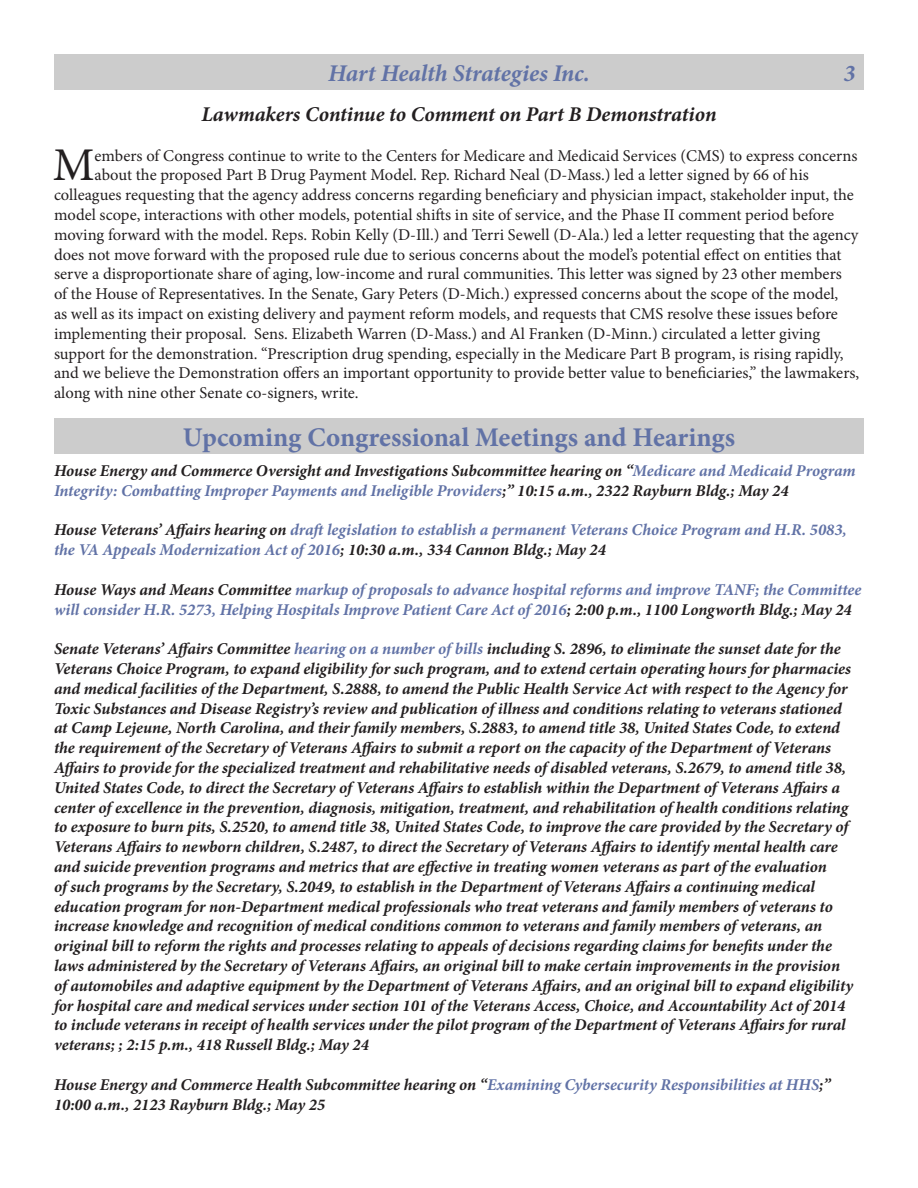
<style>
.page{position:relative;width:918px;height:1188px;background:#fff}
.page>*{position:absolute;margin:0;border:0;box-sizing:border-box;transform-origin:0 0}
.Paragraph_Style_1{font:46.95px "Minion Pro";color:#231f20}
.t1{font:700 27px "Minion Pro";color:#6172a6}
.t2{font:italic 700 24px "Minion Pro";letter-spacing:-.005em;color:#6172a6}
.t3{font:italic 700 21px "Minion Pro";letter-spacing:-.005em;color:#231f20}
.Paragraph_Style_1-2{font:italic 700 16.5px/19.8px "Minion Pro";letter-spacing:-.005em;color:#231f20}
.Paragraph_Style_1-3{font:16.5px "Minion Pro";color:#231f20}
.Paragraph_Style_1-4{font:italic 700 16.5px/19.8px "Minion Pro";letter-spacing:-.005em;color:#6172a6}
.s1{color:#6172a6}
.s2{color:#231f20}
</style>
<div class="page">
<div style="left:54px;top:54px;width:810px;height:36px;background:#ccc"></div>
<div style="left:54px;top:418px;width:810px;height:36px;background:#ccc"></div>
<p class="t2" style="left:328px;top:56px;width:263px">Hart Health Strategies Inc.</p>
<p class="t2" style="left:844px;top:56px;width:13px">3</p>
<p class="t3" style="left:201px;top:99px;width:517px">Lawmakers Continue to Comment on Part B Demonstration</p>
<p class="Paragraph_Style_1" style="left:53px;top:134px;width:43px">M</p>
<p class="Paragraph_Style_1-3" style="left:95px;top:144px;width:764px">embers of Congress continue to write to the Centers for Medicare and Medicaid Services (CMS) to express concerns</p>
<p class="Paragraph_Style_1-3" style="left:95px;top:164px;width:716px">about the proposed Part B Drug Payment Model. Rep. Richard Neal (D-Mass.) led a letter signed by 66 of his</p>
<p class="Paragraph_Style_1-3" style="left:54px;top:184px;width:801px">colleagues requesting that the agency address concerns regarding beneficiary and physician impact, stakeholder input, the</p>
<p class="Paragraph_Style_1-3" style="left:54px;top:204px;width:782px">model scope, interactions with other models, potential shifts in site of service, and the Phase II comment period before</p>
<p class="Paragraph_Style_1-3" style="left:54px;top:224px;width:806px">moving forward with the model. Reps. Robin Kelly (D-Ill.) and Terri Sewell (D-Ala.) led a letter requesting that the agency</p>
<p class="Paragraph_Style_1-3" style="left:54px;top:243px;width:789px">does not move forward with the proposed rule due to serious concerns about the model’s potential effect on entities that</p>
<p class="Paragraph_Style_1-3" style="left:54px;top:263px;width:789px">serve a disproportionate share of aging, low-income and rural communities. This letter was signed by 23 other members</p>
<p class="Paragraph_Style_1-3" style="left:54px;top:283px;width:786px">of the House of Representatives. In the Senate, Gary Peters (D-Mich.) expressed concerns about the scope of the model,</p>
<p class="Paragraph_Style_1-3" style="left:54px;top:303px;width:785px">as well as its impact on existing delivery and payment reform models, and requests that CMS resolve these issues before</p>
<p class="Paragraph_Style_1-3" style="left:54px;top:323px;width:768px">implementing their proposal. Sens. Elizabeth Warren (D-Mass.) and Al Franken (D-Minn.) circulated a letter giving</p>
<p class="Paragraph_Style_1-3" style="left:54px;top:342px;width:791px">support for the demonstration. “Prescription drug spending, especially in the Medicare Part B program, is rising rapidly,</p>
<p class="Paragraph_Style_1-3" style="left:54px;top:362px;width:807px">and we believe the Demonstration offers an important opportunity to provide better value to beneficiaries,” the lawmakers,</p>
<p class="Paragraph_Style_1-3" style="left:54px;top:382px;width:306px">along with nine other Senate co-signers, write.</p>
<p class="t1" style="left:183px;top:419px;width:554px">Upcoming Congressional Meetings and Hearings</p>
<p class="Paragraph_Style_1-2" style="left:54px;top:461px;width:803px">House Energy and Commerce Oversight and Investigations Subcommittee hearing on “<span class="s1">Medicare and Medicaid Program<br>Integrity: Combatting Improper Payments and Ineligible Providers</span>;” 10:15 a.m., 2322 Rayburn Bldg.; May 24</p>
<p class="Paragraph_Style_1-4" style="left:54px;top:520px;width:794px"><span class="s2">House Veterans’ Affairs hearing on</span> draft legislation to establish a permanent Veterans Choice Program and H.R. 5083, the VA Appeals Modernization Act of 2016<span class="s2">; 10:30 a.m., 334 Cannon Bldg.; May 24</span></p>
<p class="Paragraph_Style_1-4" style="left:54px;top:579px;width:809px"><span class="s2">House Ways and Means Committee</span> markup of proposals to advance hospital reforms and improve TANF; the Committee will consider H.R. 5273, Helping Hospitals Improve Patient Care Act of 2016<span class="s2">; 2:00 p.m., 1100 Longworth Bldg.; May 24</span></p>
<p class="Paragraph_Style_1-2" style="left:54px;top:639px;width:801px">Senate Veterans’ Affairs Committee <span class="s1">hearing on a number of bills</span> including S. 2896, to eliminate the sunset date for the Veterans Choice Program, to expand eligibility for such program, and to extend certain operating hours for pharmacies and medical facilities of the Department, S.2888, to amend the Public Health Service Act with respect to the Agency for Toxic Substances and Disease Registry’s review and publication of illness and conditions relating to veterans stationed at Camp Lejeune, North Carolina, and their family members, S.2883, to amend title 38, United States Code, to extend the requirement of the Secretary of Veterans Affairs to submit a report on the capacity of the Department of Veterans Affairs to provide for the specialized treatment and rehabilitative needs of disabled veterans, S.2679, to amend title 38, United States Code, to direct the Secretary of Veterans Affairs to establish within the Department of Veterans Affairs a center of excellence in the prevention, diagnosis, mitigation, treatment, and rehabilitation of health conditions relating to exposure to burn pits, S.2520, to amend title 38, United States Code, to improve the care provided by the Secretary of Veterans Affairs to newborn children, S.2487, to direct the Secretary of Veterans Affairs to identify mental health care and suicide prevention programs and metrics that are effective in treating women veterans as part of the evaluation<br>of such programs by the Secretary, S.2049, to establish in the Department of Veterans Affairs a continuing medical education program for non-Department medical professionals who treat veterans and family members of veterans to increase knowledge and recognition of medical conditions common to veterans and family members of veterans, an original bill to reform the rights and processes relating to appeals of decisions regarding claims for benefits under the laws administered by the Secretary of Veterans Affairs, an original bill to make certain improvements in the provision of automobiles and adaptive equipment by the Department of Veterans Affairs, and an original bill to expand eligibility for hospital care and medical services under section 101 of the Veterans Access, Choice, and Accountability Act of 2014 to include veterans in receipt of health services under the pilot program of the Department of Veterans Affairs for rural veterans; ; 2:15 p.m., 418 Russell Bldg.; May 24</p>
<p class="Paragraph_Style_1-2" style="left:54px;top:1074px;width:778px">House Energy and Commerce Health Subcommittee hearing on “<span class="s1">Examining Cybersecurity Responsibilities at HHS</span>;”<br>10:00 a.m., 2123 Rayburn Bldg.; May 25</p>
</div>
